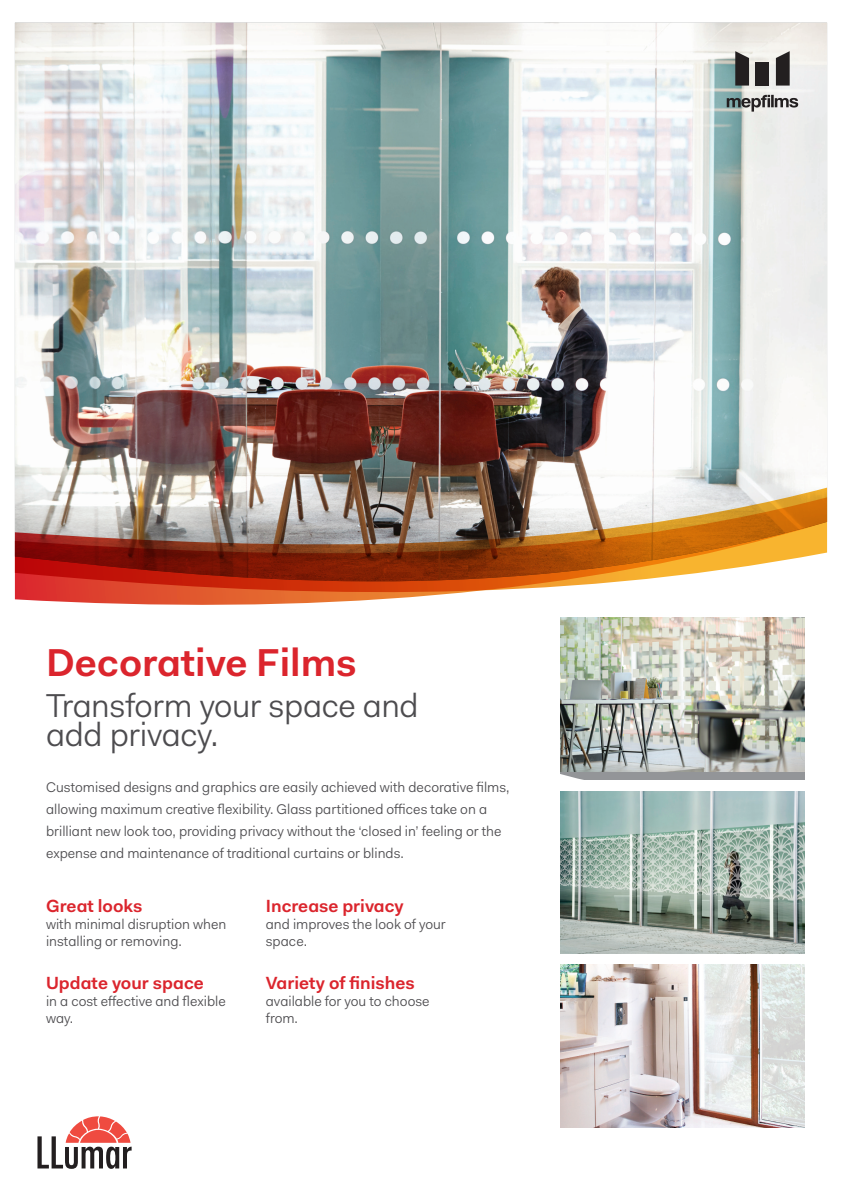
<style>
.page{position:relative;width:842px;height:1191px;background:#fff}
.page>*{position:absolute;margin:0;border:0;box-sizing:border-box;transform-origin:0 0}
.t1{font:600 39px "L Lumar Fakt Pro";color:#db252d}
.t2{font:33.2px/28.9px "L Lumar Fakt Pro Blond";letter-spacing:-.01em;color:#4d4c4f}
.t3{font:600 17.7px "L Lumar Fakt Pro";color:#db252d}
.t4{font:14.1px/16.9px "L Lumar Fakt Pro Blond";color:#4d4c4f}
</style>
<div class="page">
<img style="left:560px;top:791px;width:245px;height:162px">
<img style="left:560px;top:964px;width:245px;height:163px">
<img style="left:15px;top:23px;width:812px;height:464px">
<img style="left:15px;top:487px;width:812px;height:118px">
<svg style="left:776px;top:51px;width:14px;height:35px"></svg>
<div style="left:756px;top:62px;width:13px;height:24px;background:#231f20"></div>
<svg style="left:735px;top:51px;width:14px;height:35px"></svg>
<svg style="left:727px;top:95px;width:71px;height:17px"></svg>
<svg style="left:37px;top:1116px;width:95px;height:52px"></svg>
<div style="left:560px;top:772px;width:245px;height:8px;background:#939598"></div>
<img style="left:560px;top:617px;width:245px;height:155px">
<h1 class="t1" style="left:46px;top:636px;width:312px">Decorative Films</h1>
<h2 class="t2" style="left:46px;top:691px;width:374px">Transform your space and add privacy.</h2>
<p class="t4" style="left:46px;top:776px;width:465px;line-height:22px">Customised designs and graphics are easily achieved with decorative films, allowing maximum creative flexibility. Glass partitioned offices take on a brilliant new look too, providing privacy without the ‘closed in’ feeling or the expense and maintenance of traditional curtains or blinds.</p>
<p class="t3" style="left:46px;top:894px;width:98px">Great looks</p>
<p class="t4" style="left:46px;top:915px;width:182px">with minimal disruption when installing or removing.</p>
<p class="t3" style="left:46px;top:970px;width:159px">Update your space</p>
<p class="t4" style="left:46px;top:992px;width:181px">in a cost effective and flexible way.</p>
<p class="t3" style="left:266px;top:894px;width:139px">Increase privacy</p>
<p class="t4" style="left:266px;top:915px;width:181px">and improves the look of your space.</p>
<p class="t3" style="left:266px;top:970px;width:150px">Variety of finishes</p>
<p class="t4" style="left:266px;top:992px;width:165px">available for you to choose from.</p>
</div>
